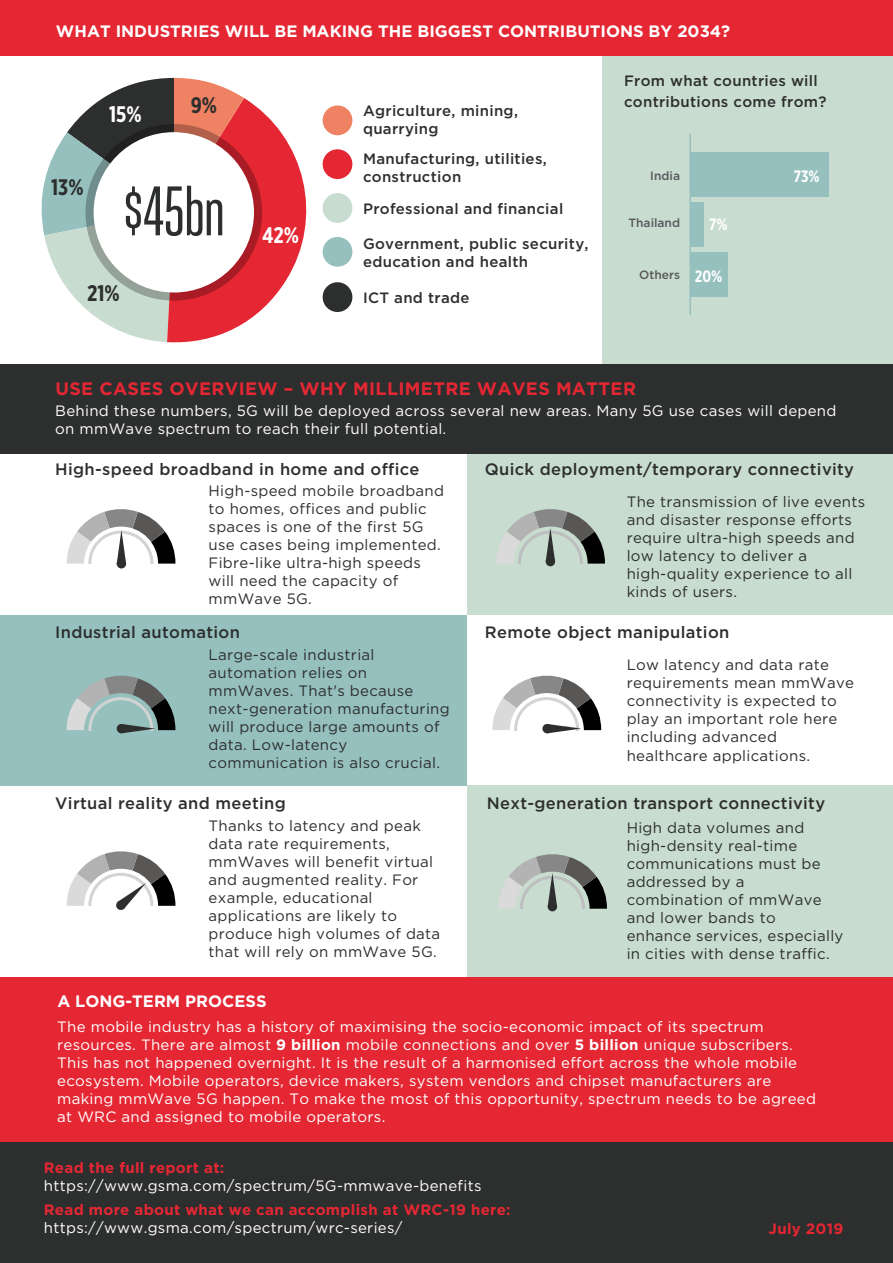
<style>
.page{position:relative;width:893px;height:1263px;background:#fff}
.page>*{position:absolute;margin:0;border:0;box-sizing:border-box;transform-origin:0 0}
.t1{font:69.9px "Heroic Condensed";color:#2d2e2e}
.t2{font:700 22.5px "Gotham X Narrow";color:#2d2e2e}
.t3{font:700 22.5px "Gotham X Narrow";color:#fff}
.t4{font:700 18px "Gotham";letter-spacing:.02em;color:#e42733}
.t5{font:500 16.5px "Gotham";letter-spacing:.02em;color:#2d2e2e}
.t6{font:700 16.5px "Gotham";color:#fff}
.t7{font:700 16.5px "Gotham X Narrow";color:#fff}
.t8{font:15px/18px "Gotham";letter-spacing:.02em;color:#2d2e2e}
.t9{font:15px/18px "Gotham";letter-spacing:.02em;color:#fff}
.t10{font:500 15px/18px "Gotham";letter-spacing:.02em;color:#2d2e2e}
.t11{font:700 15px "Gotham";letter-spacing:.02em;color:#e42733}
.t12{font:500 12px "Gotham";color:#58595b}
.s1{font-weight:700}
</style>
<div class="page">
<div style="left:602px;top:48px;width:291px;height:320px;background:#c8dcd0"></div>
<hr style="left:689px;top:134px;width:2px;height:181px;background:#95c0be">
<div style="left:690px;top:252px;width:38px;height:44px;background:#95c0be"></div>
<div style="left:690px;top:202px;width:13px;height:45px;background:#95c0be"></div>
<div style="left:690px;top:152px;width:138px;height:45px;background:#95c0be"></div>
<svg style="left:41px;top:78px;width:284px;height:265px"></svg>
<svg style="left:85px;top:124px;width:177px;height:177px;background:#8d5655"></svg>
<div style="left:94px;top:132px;width:160px;height:160px;background:#fff;border-radius:50%"></div>
<div style="left:323px;top:282px;width:29px;height:30px;background:#2d2e2e;border-radius:50%"></div>
<div style="left:323px;top:237px;width:29px;height:30px;background:#95c0be;border-radius:50%"></div>
<div style="left:323px;top:193px;width:29px;height:30px;background:#c8dcd0;border-radius:50%"></div>
<div style="left:323px;top:149px;width:29px;height:30px;background:#e42733;border-radius:50%"></div>
<div style="left:323px;top:105px;width:29px;height:30px;background:#ef8262;border-radius:50%"></div>
<div style="left:467px;top:786px;width:426px;height:191px;background:#c8dcd0"></div>
<div style="left:0;top:977px;width:893px;height:191px;background:#e42733"></div>
<svg style="left:492px;top:675px;width:109px;height:58px"></svg>
<div style="left:0;top:1142px;width:893px;height:121px;background:#2d2e2e"></div>
<div style="left:467px;top:454px;width:426px;height:161px;background:#c8dcd0"></div>
<div style="left:0;top:615px;width:467px;height:171px;background:#95c0be"></div>
<div style="left:0;top:0;width:893px;height:56px;background:#e42733"></div>
<div style="left:546px;top:557px;width:9px;height:9px;background:#2d2e2e;border-radius:50%"></div>
<svg style="left:496px;top:509px;width:109px;height:55px"></svg>
<div style="left:117px;top:559px;width:9px;height:9px;background:#2d2e2e;border-radius:50%"></div>
<svg style="left:67px;top:509px;width:108px;height:55px"></svg>
<svg style="left:67px;top:675px;width:108px;height:58px"></svg>
<svg style="left:67px;top:851px;width:108px;height:59px"></svg>
<div style="left:548px;top:902px;width:9px;height:9px;background:#2d2e2e;border-radius:50%"></div>
<svg style="left:498px;top:854px;width:109px;height:55px"></svg>
<div style="left:0;top:365px;width:893px;height:89px;background:#2d2e2e"></div>
<p class="t6" style="left:56px;top:21px;width:676px">WHAT INDUSTRIES WILL BE MAKING THE BIGGEST CONTRIBUTIONS BY 2034?</p>
<h2 class="t2" style="left:51px;top:173px;width:34px">13%</h2>
<h2 class="t3" style="left:109px;top:100px;width:34px">15%</h2>
<h2 class="t2" style="left:191px;top:91px;width:28px">9%</h2>
<h1 class="t1" style="left:122px;top:173px;width:106px">$45bn</h1>
<h2 class="t2" style="left:87px;top:279px;width:34px">21%</h2>
<h2 class="t3" style="left:262px;top:221px;width:38px">42%</h2>
<p class="t10" style="left:363px;top:101px;width:156px">Agriculture, mining, quarrying</p>
<p class="t10" style="left:363px;top:149px;width:185px">Manufacturing, utilities, construction</p>
<p class="t10" style="left:363px;top:200px;width:202px">Professional and financial</p>
<p class="t10" style="left:363px;top:234px;width:227px">Government, public security, education and health</p>
<p class="t10" style="left:363px;top:289px;width:108px">ICT and trade</p>
<p class="t10" style="left:624px;top:70px;width:204px;line-height:21px">From what countries will contributions come from?</p>
<p class="t12" style="left:650px;top:168px;width:31px">India</p>
<p class="t12" style="left:628px;top:215px;width:53px">Thailand</p>
<p class="t12" style="left:639px;top:267px;width:42px">Others</p>
<p class="t7" style="left:709px;top:214px;width:20px">7%</p>
<p class="t7" style="left:695px;top:266px;width:29px">20%</p>
<p class="t7" style="left:794px;top:166px;width:27px">73%</p>
<p class="t4" style="left:55px;top:377px;width:582px">USE CASES OVERVIEW – WHY MILLIMETRE WAVES MATTER</p>
<p class="t9" style="left:55px;top:401px;width:783px">Behind these numbers, 5G will be deployed across several new areas. Many 5G use cases will depend on mmWave spectrum to reach their full potential.</p>
<p class="t5" style="left:55px;top:459px;width:366px">High-speed broadband in home and office</p>
<p class="t5" style="left:485px;top:459px;width:371px">Quick deployment/temporary connectivity</p>
<p class="t8" style="left:209px;top:481px;width:237px">High-speed mobile broadband to homes, offices and public spaces is one of the first 5G use cases being implemented.<br>Fibre-like ultra-high speeds will need the capacity of mmWave 5G.</p>
<p class="t8" style="left:627px;top:492px;width:240px">The transmission of live events and disaster response efforts require ultra-high speeds and low latency to deliver a high-quality experience to all kinds of users.</p>
<p class="t5" style="left:55px;top:621px;width:186px">Industrial automation</p>
<p class="t8" style="left:209px;top:645px;width:243px">Large-scale industrial automation relies on mmWaves. That's because next-generation manufacturing will produce large amounts of data. Low-latency communication is also crucial.</p>
<p class="t5" style="left:55px;top:792px;width:232px">Virtual reality and meeting</p>
<p class="t8" style="left:209px;top:817px;width:233px">Thanks to latency and peak data rate requirements, mmWaves will benefit virtual and augmented reality. For example, educational applications are likely to produce high volumes of data that will rely on mmWave 5G.</p>
<p class="t6" style="left:57px;top:990px;width:211px">A LONG-TERM PROCESS</p>
<p class="t5" style="left:485px;top:621px;width:246px">Remote object manipulation</p>
<p class="t8" style="left:627px;top:656px;width:229px">Low latency and data rate requirements mean mmWave connectivity is expected to play an important role here including advanced healthcare applications.</p>
<p class="t5" style="left:487px;top:792px;width:340px">Next-generation transport connectivity</p>
<p class="t8" style="left:627px;top:818px;width:218px">High data volumes and high-density real-time communications must be addressed by a combination of mmWave and lower bands to enhance services, especially in cities with dense traffic.</p>
<p class="t9" style="left:57px;top:1018px;width:760px">The mobile industry has a history of maximising the socio-economic impact of its spectrum resources. There are almost <span class="s1">9 billion</span> mobile connections and over <span class="s1">5 billion</span> unique subscribers.<br>This has not happened overnight. It is the result of a harmonised effort across the whole mobile ecosystem. Mobile operators, device makers, system vendors and chipset manufacturers are making mmWave 5G happen. To make the most of this opportunity, spectrum needs to be agreed at WRC and assigned to mobile operators.</p>
<p class="t11" style="left:44px;top:1158px;width:182px">Read the full report at:</p>
<p class="t9" style="left:44px;top:1176px;width:439px">https://www.gsma.com/spectrum/5G-mmwave-benefits</p>
<p class="t11" style="left:44px;top:1200px;width:468px">Read more about what we can accomplish at WRC-19 here:</p>
<p class="t9" style="left:44px;top:1218px;width:360px">https://www.gsma.com/spectrum/wrc-series/</p>
<p class="t11" style="left:769px;top:1219px;width:76px">July 2019</p>
</div>
